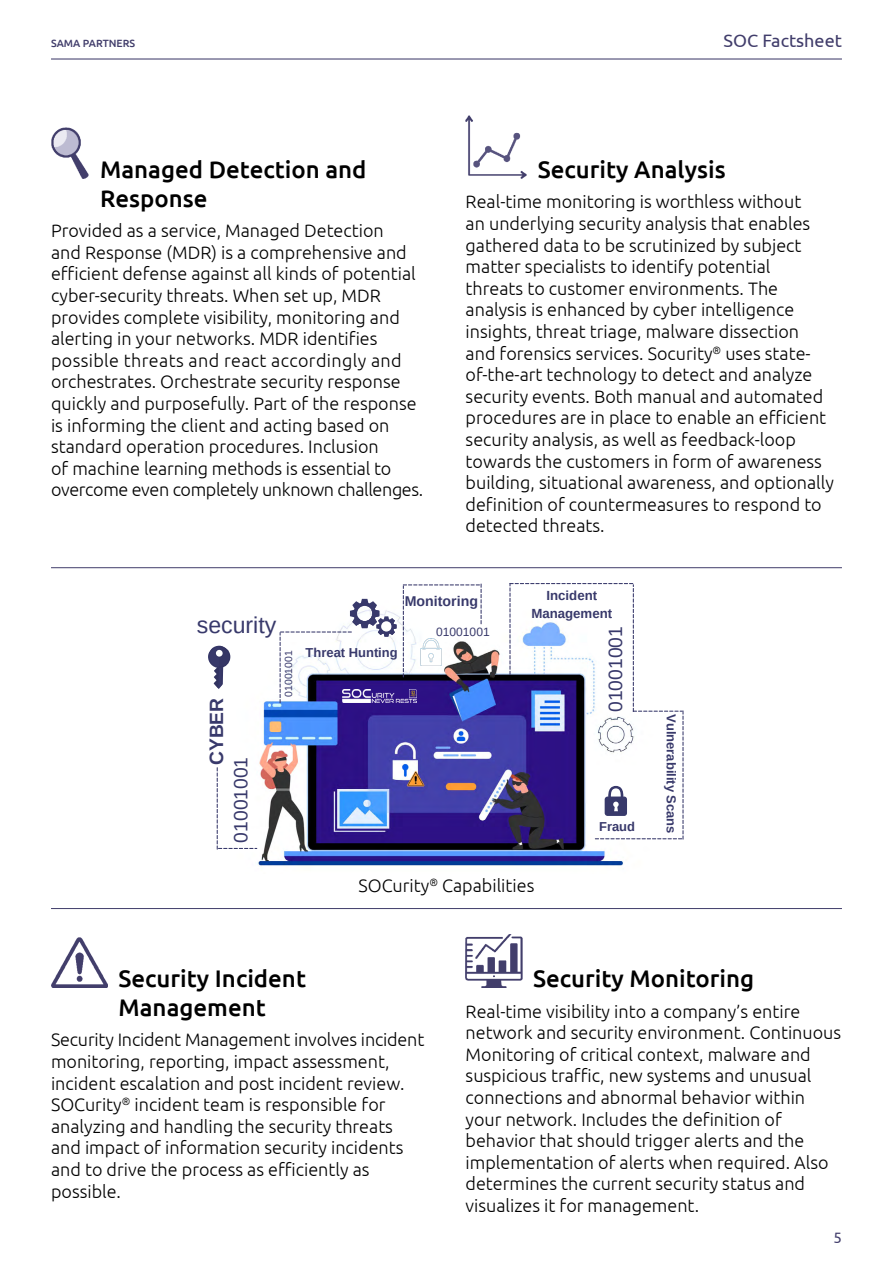
<style>
.page{position:relative;width:893px;height:1263px;background:#fff}
.page>*{position:absolute;margin:0;border:0;box-sizing:border-box;transform-origin:0 0}
.t1{font:500 24px/28.8px "Ubuntu";color:#000}
.t2{font:23.1px "Arimo";color:#38396b}
.t3{font:19.2px "Arimo";color:#38396b}
.t4{font:700 19.2px "Arimo";color:#38396b}
.t5{font:300 18px/21.6px "Ubuntu";color:#000}
.t6{font:18px "Ubuntu";color:#413d6b}
.t7{font:15px "Ubuntu";color:#413d6b}
.t8{font:700 14.1px "Arimo";color:#38396b}
.t9{font:700 13.2px/18.5px "Arimo";color:#38396b;text-align:center}
.t10{font:700 12.9px "Arimo";color:#38396b}
.t11{font:12px "Arimo";color:#38396b}
.t12{font:500 10.5px "Ubuntu";color:#413d6b}
.t13{font:10.35px "Arimo";color:#38396b}
</style>
<div class="page">
<hr style="left:51px;top:58px;width:791px;height:2px;background:#413d6b">
<img style="left:51px;top:128px;width:38px;height:50px">
<img style="left:466px;top:935px;width:56px;height:52px">
<img style="left:51px;top:938px;width:56px;height:49px">
<img style="left:466px;top:116px;width:61px;height:62px">
<img style="left:257px;top:583px;width:366px;height:284px">
<svg style="left:208px;top:645px;width:23px;height:44px"></svg>
<svg style="left:509px;top:583px;width:175px;height:257px"></svg>
<svg style="left:403px;top:584px;width:79px;height:93px"></svg>
<img style="left:420px;top:639px;width:22px;height:26px">
<svg style="left:217px;top:767px;width:40px;height:82px"></svg>
<svg style="left:280px;top:599px;width:117px;height:104px"></svg>
<img style="left:342px;top:689px;width:74px;height:13px">
<hr style="left:51px;top:567px;width:791px;height:1px;background:#413d6b">
<hr style="left:51px;top:908px;width:791px;height:1px;background:#413d6b">
<p class="t12" style="left:51px;top:36px;width:86px">SAMA PARTNERS</p>
<p class="t6" style="left:724px;top:29px;width:120px">SOC Factsheet</p>
<p class="t1" style="left:100px;top:155px;width:268px">Managed Detection and<br>Response</p>
<p class="t5" style="left:51px;top:220px;width:374px">Provided as a service, Managed Detection<br>and Response (MDR) is a comprehensive and efficient defense against all kinds of potential cyber-security threats. When set up, MDR provides complete visibility, monitoring and alerting in your networks. MDR identifies possible threats and react accordingly and orchestrates. Orchestrate security response quickly and purposefully. Part of the response is informing the client and acting based on standard operation procedures. Inclusion<br>of machine learning methods is essential to overcome even completely unknown challenges.</p>
<p class="t1" style="left:538px;top:154px;width:189px">Security Analysis</p>
<p class="t5" style="left:466px;top:191px;width:370px">Real-time monitoring is worthless without<br>an underlying security analysis that enables gathered data to be scrutinized by subject matter specialists to identify potential<br>threats to customer environments. The analysis is enhanced by cyber intelligence insights, threat triage, malware dissection<br>and forensics services. Socurity<sup>®</sup> uses state&shy;of-the-art technology to detect and analyze security events. Both manual and automated procedures are in place to enable an efficient security analysis, as well as feedback-loop towards the customers in form of awareness building, situational awareness, and optionally definition of countermeasures to respond to detected threats.</p>
<p class="t2" style="left:197px;top:610px;width:81px">security</p>
<p class="t4" style="left:203px;top:765px;width:69px;rotate:-90deg">CYBER</p>
<p class="t3" style="left:229px;top:842px;width:87px;rotate:-90deg">01001001</p>
<p class="t13" style="left:282px;top:697px;width:48px;rotate:-90deg">01001001</p>
<p class="t10" style="left:306px;top:643px;width:94px">Threat Hunting</p>
<p class="t8" style="left:405px;top:591px;width:75px">Monitoring</p>
<p class="t11" style="left:436px;top:624px;width:55px">01001001</p>
<p class="t9" style="left:531px;top:586px;width:82px">Incident<br>Management</p>
<p class="t3" style="left:603px;top:712px;width:87px;rotate:-90deg">01001001</p>
<p class="t10" style="left:599px;top:818px;width:37px">Fraud</p>
<p class="t5" style="left:359px;top:875px;width:177px">SOCurity<sup>®</sup> Capabilities</p>
<p class="t10" style="left:680px;top:714px;width:121px;rotate:90deg">Vulnerability Scans</p>
<p class="t1" style="left:119px;top:963px;width:189px">Security Incident<br>Management</p>
<p class="t5" style="left:51px;top:1029px;width:375px">Security Incident Management involves incident monitoring, reporting, impact assessment, incident escalation and post incident review.<br>SOCurity<sup>®</sup> incident team is responsible for analyzing and handling the security threats and impact of information security incidents and to drive the process as efficiently as possible.</p>
<p class="t1" style="left:533px;top:963px;width:223px">Security Monitoring</p>
<p class="t5" style="left:466px;top:1000px;width:377px">Real-time visibility into a company’s entire network and security environment. Continuous Monitoring of critical context, malware and suspicious traffic, new systems and unusual connections and abnormal behavior within your network. Includes the definition of behavior that should trigger alerts and the implementation of alerts when required. Also determines the current security status and visualizes it for management.</p>
<p class="t7" style="left:833px;top:1229px;width:10px">5</p>
</div>
